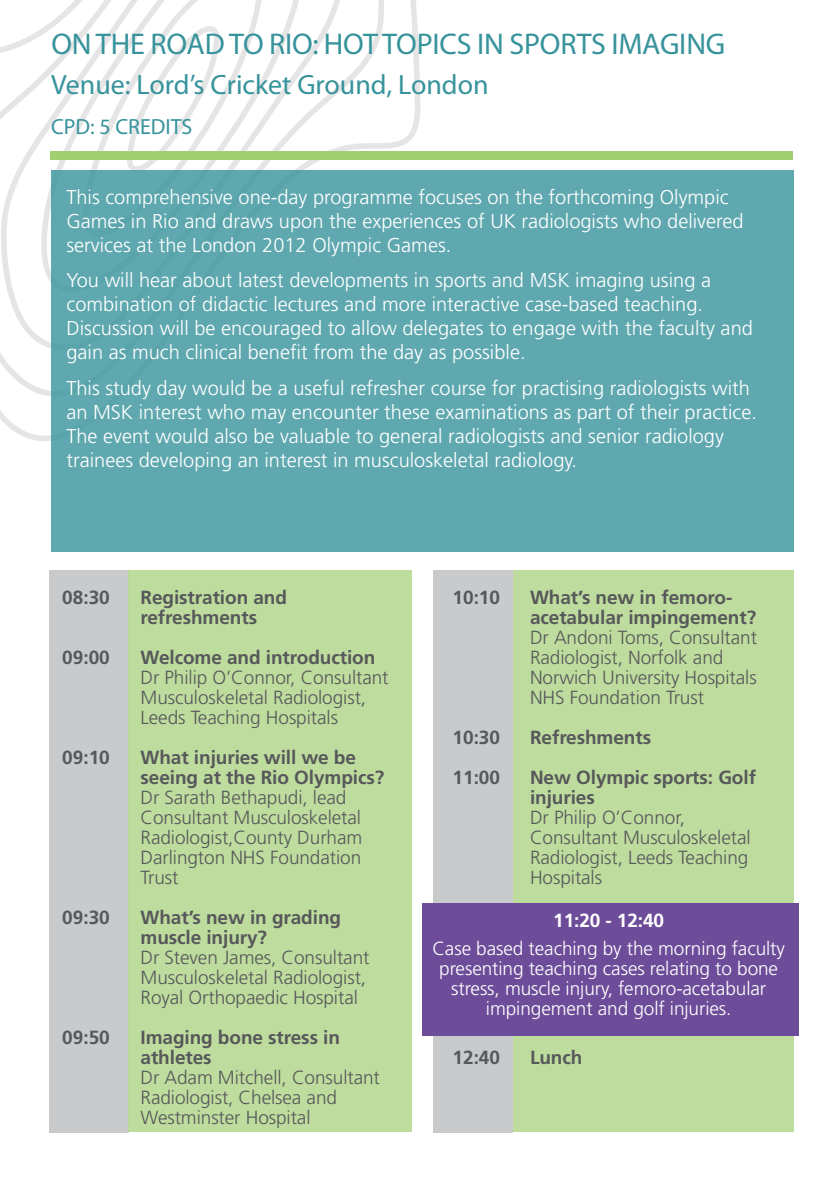
<style>
.page{position:relative;width:840px;height:1191px;background:#fff}
.page>*{position:absolute;margin:0;border:0;box-sizing:border-box;transform-origin:0 0}
.t1{font:30px "Myriad Pro";letter-spacing:-.005em;color:#37939b}
.t2{font:28px "Myriad Pro";color:#37939b}
.t3{font:22px "Myriad Pro";color:#37939b}
.t4{font:300 20px/24px "Frutiger LT";color:#fff}
.t5{font:300 19px/20px "Frutiger LT";letter-spacing:-.005em;color:#57585a}
.t6{font:700 19px/20px "Frutiger LT";letter-spacing:-.005em;color:#57585a}
.t7{font:300 19px/20px "Frutiger LT";letter-spacing:-.005em;color:#fff;text-align:center}
.t8{font:700 19px "Frutiger LT";letter-spacing:-.005em;color:#fff}
</style>
<div class="page">
<svg style="left:0;top:0;width:420px;height:441px"></svg>
<svg style="left:0;top:0;width:385px;height:397px"></svg>
<svg style="left:0;top:0;width:346px;height:366px"></svg>
<svg style="left:39px;top:0;width:266px;height:302px"></svg>
<svg style="left:81px;top:0;width:183px;height:170px"></svg>
<svg style="left:126px;top:23px;width:93px;height:147px"></svg>
<div style="left:49px;top:570px;width:79px;height:562px;background:#c9cacc"></div>
<div style="left:128px;top:570px;width:283px;height:561px;background:#bedc9e"></div>
<div style="left:51px;top:151px;width:741px;height:9px;background:#a1d072"></div>
<div style="left:51px;top:170px;width:741px;height:381px;background:#5fa8af"></div>
<div style="left:433px;top:570px;width:79px;height:562px;background:#c9cacc"></div>
<div style="left:513px;top:570px;width:279px;height:561px;background:#bedc9e"></div>
<div style="left:422px;top:903px;width:376px;height:133px;background:#6d4c99"></div>
<p class="t1" style="left:51px;top:26px;width:675px">ON THE ROAD TO RIO: HOT TOPICS IN SPORTS IMAGING</p>
<p class="t2" style="left:51px;top:68px;width:439px">Venue: Lord’s Cricket Ground, London</p>
<p class="t3" style="left:51px;top:113px;width:143px">CPD: 5 CREDITS</p>
<p class="t4" style="left:66px;top:185px;width:678px">This comprehensive one-day programme focuses on the forthcoming Olympic<br>Games in Rio and draws upon the experiences of UK radiologists who delivered services at the London 2012 Olympic Games.</p>
<p class="t4" style="left:66px;top:269px;width:687px">You will hear about latest developments in sports and MSK imaging using a combination of didactic lectures and more interactive case-based teaching.<br>Discussion will be encouraged to allow delegates to engage with the faculty and gain as much clinical benefit from the day as possible.</p>
<p class="t4" style="left:66px;top:376px;width:691px">This study day would be a useful refresher course for practising radiologists with an MSK interest who may encounter these examinations as part of their practice.<br>The event would also be valuable to general radiologists and senior radiology trainees developing an interest in musculoskeletal radiology.</p>
<p class="t6" style="left:62px;top:588px;width:49px">08:30</p>
<p class="t6" style="left:62px;top:648px;width:49px">09:00</p>
<p class="t6" style="left:62px;top:748px;width:49px">09:10</p>
<p class="t6" style="left:62px;top:908px;width:49px">09:30</p>
<p class="t6" style="left:62px;top:1028px;width:49px">09:50</p>
<p class="t6" style="left:140px;top:588px;width:148px">Registration and refreshments</p>
<p class="t6" style="left:140px;top:648px;width:236px">Welcome and introduction</p>
<p class="t5" style="left:140px;top:668px;width:249px">Dr Philip O’Connor, Consultant<br>Musculoskeletal Radiologist,<br>Leeds Teaching Hospitals</p>
<p class="t6" style="left:140px;top:748px;width:245px">What injuries will we be seeing at the Rio Olympics?</p>
<p class="t5" style="left:140px;top:788px;width:223px">Dr Sarath Bethapudi, lead<br>Consultant Musculoskeletal<br>Radiologist,County Durham<br>Darlington NHS Foundation<br>Trust</p>
<p class="t6" style="left:140px;top:908px;width:202px">What’s new in grading muscle injury?</p>
<p class="t5" style="left:140px;top:948px;width:230px">Dr Steven James, Consultant<br>Musculoskeletal Radiologist,<br>Royal Orthopaedic Hospital</p>
<p class="t6" style="left:140px;top:1028px;width:201px">Imaging bone stress in athletes</p>
<p class="t5" style="left:140px;top:1068px;width:241px">Dr Adam Mitchell, Consultant<br>Radiologist, Chelsea and<br>Westminster Hospital</p>
<p class="t6" style="left:452px;top:588px;width:49px">10:10</p>
<p class="t6" style="left:452px;top:728px;width:49px">10:30</p>
<p class="t6" style="left:452px;top:768px;width:49px">11:00</p>
<p class="t6" style="left:529px;top:588px;width:227px">What’s new in femoro&shy;acetabular impingement?</p>
<p class="t5" style="left:529px;top:628px;width:228px">Dr Andoni Toms, Consultant<br>Radiologist, Norfolk and<br>Norwich University Hospitals<br>NHS Foundation Trust</p>
<p class="t6" style="left:529px;top:728px;width:123px">Refreshments</p>
<p class="t6" style="left:529px;top:768px;width:227px">New Olympic sports: Golf injuries</p>
<p class="t5" style="left:529px;top:808px;width:222px">Dr Philip O’Connor,<br>Consultant Musculoskeletal<br>Radiologist, Leeds Teaching<br>Hospitals</p>
<p class="t8" style="left:553px;top:909px;width:112px">11:20 - 12:40</p>
<p class="t7" style="left:432px;top:939px;width:354px">Case based teaching by the morning faculty presenting teaching cases relating to bone stress, muscle injury, femoro-acetabular impingement and golf injuries.</p>
<p class="t6" style="left:452px;top:1048px;width:49px">12:40</p>
<p class="t6" style="left:529px;top:1048px;width:54px">Lunch</p>
</div>
